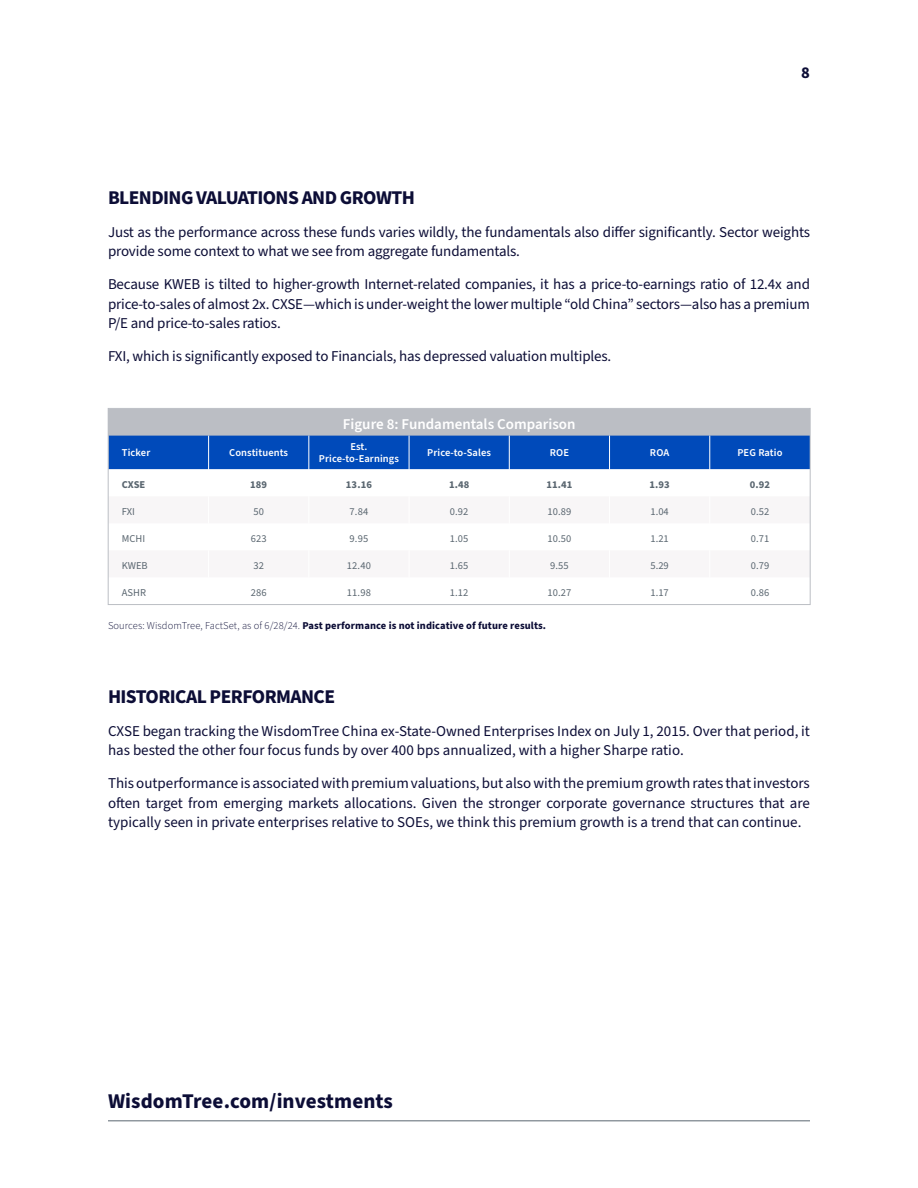
<style>
.page{position:relative;width:918px;height:1188px;background:#fff}
.page>*{position:absolute;margin:0;border:0;box-sizing:border-box;transform-origin:0 0}
.t1{font:700 21px "Source Sans Pro";letter-spacing:.005em;color:#0c0d36}
.t2{font:700 19.5px "Source Sans Pro";letter-spacing:-.03em;color:#0c0d36}
.t3{font:700 16.5px "Source Sans Pro";color:#0c0d36}
.t4{font:15px/19.5px "Source Sans Pro";letter-spacing:-.01em;color:#0c0d36}
.t5{font:600 15px "Source Sans Pro";color:#fff}
.t6{font:10.5px "Source Sans Pro";letter-spacing:.01em;color:#5a6670}
.t7{font:700 10.5px "Source Sans Pro";letter-spacing:.01em;color:#0c0d36}
.t8{font:600 10.5px "Source Sans Pro";letter-spacing:.01em;color:#fff}
.t9{font:700 10.5px "Source Sans Pro";letter-spacing:.01em;color:#5a6670}
.s1{font-weight:300}
</style>
<div class="page">
<hr style="left:108px;top:1121px;width:702px;height:1px;background:#5a6670">
<div style="left:108px;top:409px;width:702px;height:27px;background:#bbbec4"></div>
<div style="left:110px;top:436px;width:698px;height:34px;background:#004aba"></div>
<div style="left:108px;top:408px;width:702px;height:197px;border:1px solid #bbbec4"></div>
<p class="t3" style="left:801px;top:61px;width:10px">8</p>
<p class="t2" style="left:108px;top:184px;width:308px">BLENDING VALUATIONS AND GROWTH</p>
<p class="t4" style="left:108px;top:222px;width:704px">Just as the performance across these funds varies wildly, the fundamentals also differ significantly. Sector weights provide some context to what we see from aggregate fundamentals.</p>
<p class="t4" style="left:108px;top:275px;width:704px;text-align:justify">Because KWEB is tilted to higher-growth Internet-related companies, it has a price-to-earnings ratio of 12.4x and price-to-sales of almost 2x. CXSE—which is under-weight the lower multiple “old China” sectors—also has a premium P/E and price-to-sales ratios.</p>
<p class="t4" style="left:108px;top:347px;width:505px">FXI, which is significantly exposed to Financials, has depressed valuation multiples.</p>
<p class="t8" style="left:122px;top:446px;width:30px">Ticker</p>
<p class="t8" style="left:229px;top:446px;width:60px">Constituents</p>
<p class="t5" style="left:343px;top:414px;width:234px">Figure 8: Fundamentals Comparison</p>
<p class="t8" style="left:350px;top:440px;width:18px">Est.</p>
<p class="t8" style="left:319px;top:452px;width:82px">Price-to-Earnings</p>
<p class="t8" style="left:427px;top:446px;width:65px">Price-to-Sales</p>
<p class="t8" style="left:550px;top:446px;width:21px">ROE</p>
<p class="t8" style="left:650px;top:446px;width:21px">ROA</p>
<p class="t8" style="left:737px;top:446px;width:47px">PEG Ratio</p>
<p class="t9" style="left:122px;top:478px;width:25px">CXSE</p>
<p class="t9" style="left:250px;top:478px;width:18px">189</p>
<p class="t9" style="left:346px;top:478px;width:27px">13.16</p>
<p class="t9" style="left:449px;top:478px;width:22px">1.48</p>
<p class="t9" style="left:546px;top:478px;width:27px">11.41</p>
<p class="t9" style="left:650px;top:478px;width:21px">1.93</p>
<p class="t9" style="left:750px;top:478px;width:22px">0.92</p>
<p class="t6" style="left:122px;top:505px;width:15px">FXI</p>
<p class="t6" style="left:253px;top:505px;width:12px">50</p>
<p class="t6" style="left:350px;top:505px;width:20px">7.84</p>
<p class="t6" style="left:450px;top:505px;width:20px">0.92</p>
<p class="t6" style="left:547px;top:505px;width:25px">10.89</p>
<p class="t6" style="left:651px;top:505px;width:20px">1.04</p>
<p class="t6" style="left:751px;top:505px;width:20px">0.52</p>
<p class="t6" style="left:122px;top:532px;width:25px">MCHI</p>
<p class="t6" style="left:251px;top:532px;width:17px">623</p>
<p class="t6" style="left:350px;top:532px;width:20px">9.95</p>
<p class="t6" style="left:450px;top:532px;width:20px">1.05</p>
<p class="t6" style="left:547px;top:532px;width:25px">10.50</p>
<p class="t6" style="left:651px;top:532px;width:20px">1.21</p>
<p class="t6" style="left:751px;top:532px;width:20px">0.71</p>
<p class="t6" style="left:122px;top:559px;width:27px">KWEB</p>
<p class="t6" style="left:253px;top:559px;width:12px">32</p>
<p class="t6" style="left:347px;top:559px;width:25px">12.40</p>
<p class="t6" style="left:450px;top:559px;width:20px">1.65</p>
<p class="t6" style="left:550px;top:559px;width:20px">9.55</p>
<p class="t6" style="left:651px;top:559px;width:20px">5.29</p>
<p class="t6" style="left:751px;top:559px;width:20px">0.79</p>
<p class="t6" style="left:122px;top:586px;width:26px">ASHR</p>
<p class="t6" style="left:251px;top:586px;width:17px">286</p>
<p class="t6" style="left:347px;top:586px;width:25px">11.98</p>
<p class="t6" style="left:450px;top:586px;width:20px">1.12</p>
<p class="t6" style="left:547px;top:586px;width:25px">10.27</p>
<p class="t6" style="left:651px;top:586px;width:20px">1.17</p>
<p class="t6" style="left:751px;top:586px;width:20px">0.86</p>
<p class="t7" style="left:108px;top:618px;width:440px"><span class="s1">Sources: WisdomTree, FactSet, as of 6/28/24.</span> Past performance is not indicative of future results.</p>
<p class="t2" style="left:108px;top:683px;width:229px">HISTORICAL PERFORMANCE</p>
<p class="t4" style="left:108px;top:721px;width:704px">CXSE began tracking the WisdomTree China ex-State-Owned Enterprises Index on July 1, 2015. Over that period, it has bested the other four focus funds by over 400 bps annualized, with a higher Sharpe ratio.</p>
<p class="t4" style="left:108px;top:774px;width:704px;text-align:justify">This outperformance is associated with premium valuations, but also with the premium growth rates that investors often target from emerging markets allocations. Given the stronger corporate governance structures that are typically seen in private enterprises relative to SOEs, we think this premium growth is a trend that can continue.</p>
<h1 class="t1" style="left:108px;top:1086px;width:286px">WisdomTree.com/investments</h1>
</div>
